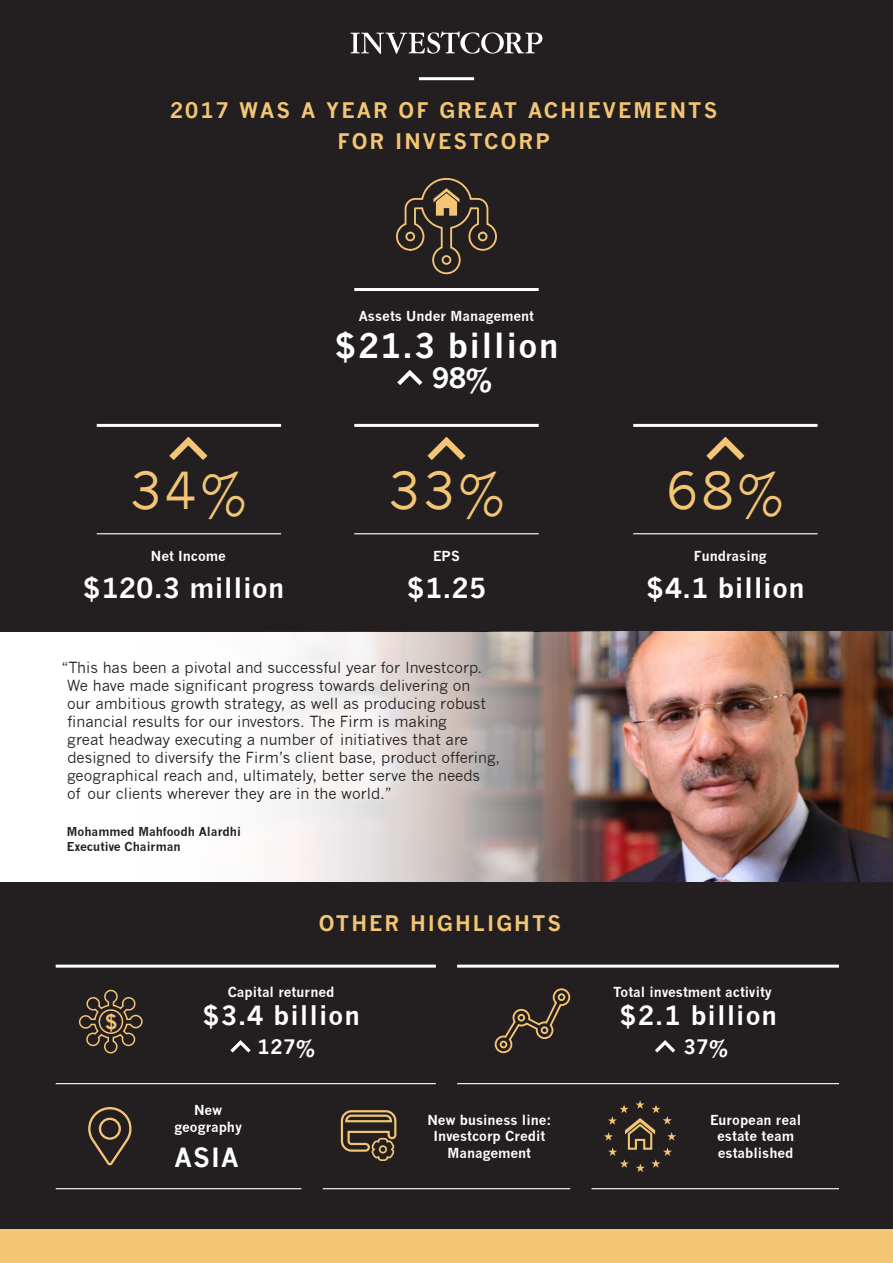
<style>
.page{position:relative;width:893px;height:1263px;background:#231f20}
.page>*{position:absolute;margin:0;border:0;box-sizing:border-box;transform-origin:0 0}
.t1{font:49.8px "News Gothic";color:#f3c574}
.t2{font:700 33.15px "News Gothic";letter-spacing:.04em;color:#fff}
.t3{font:700 27.3px "News Gothic";color:#fff}
.t4{font:700 27px "News Gothic";letter-spacing:.02em;color:#fff}
.t5{font:700 25.8px "News Gothic";letter-spacing:.04em;color:#fff}
.t6{font:700 21px "News Gothic";letter-spacing:.1em;color:#f3c574}
.t7{font:700 19.5px "News Gothic";color:#fff}
.t8{font:700 19.5px "News Gothic";color:#f3c574}
.t9{font:15px/18px "News Gothic";color:#231f20}
.t10{font:700 13.5px/16.5px "News Gothic";color:#fff;text-align:center}
.t11{font:700 12px "News Gothic";color:#231f20}
</style>
<div class="page">
<div style="left:0;top:1230px;width:893px;height:33px;background:#f3c574"></div>
<svg style="left:351px;top:31px;width:191px;height:23px"></svg>
<svg style="left:169px;top:437px;width:38px;height:23px"></svg>
<svg style="left:428px;top:437px;width:37px;height:23px"></svg>
<svg style="left:706px;top:437px;width:38px;height:23px"></svg>
<img style="left:0;top:631px;width:893px;height:250px">
<svg style="left:230px;top:1040px;width:21px;height:12px"></svg>
<svg style="left:78px;top:989px;width:65px;height:65px"></svg>
<svg style="left:494px;top:988px;width:77px;height:66px"></svg>
<svg style="left:88px;top:1107px;width:44px;height:59px"></svg>
<svg style="left:340px;top:1110px;width:57px;height:51px"></svg>
<svg style="left:604px;top:1100px;width:72px;height:72px"></svg>
<hr style="left:97px;top:424px;width:184px;height:3px;background:#fff">
<hr style="left:354px;top:424px;width:185px;height:3px;background:#fff">
<hr style="left:419px;top:77px;width:55px;height:3px;background:#fff">
<hr style="left:633px;top:424px;width:185px;height:3px;background:#fff">
<hr style="left:97px;top:533px;width:184px;height:1px;background:#fff">
<hr style="left:354px;top:533px;width:185px;height:1px;background:#fff">
<hr style="left:633px;top:533px;width:185px;height:1px;background:#fff">
<hr style="left:56px;top:1188px;width:245px;height:1px;background:#fff">
<hr style="left:323px;top:1188px;width:247px;height:1px;background:#fff">
<hr style="left:56px;top:965px;width:380px;height:3px;background:#fff">
<hr style="left:457px;top:965px;width:382px;height:3px;background:#fff">
<hr style="left:56px;top:1083px;width:380px;height:1px;background:#fff">
<hr style="left:457px;top:1083px;width:382px;height:1px;background:#fff">
<hr style="left:591px;top:1188px;width:248px;height:1px;background:#fff">
<svg style="left:397px;top:370px;width:25px;height:15px"></svg>
<svg style="left:396px;top:178px;width:101px;height:97px"></svg>
<hr style="left:354px;top:288px;width:185px;height:3px;background:#fff">
<svg style="left:655px;top:1040px;width:20px;height:12px"></svg>
<p class="t6" style="left:170px;top:98px;width:549px">2017 WAS A YEAR OF GREAT ACHIEVEMENTS</p>
<p class="t6" style="left:337px;top:129px;width:214px">FOR INVESTCORP</p>
<p class="t10" style="left:359px;top:308px;width:177px">Assets Under Management</p>
<p class="t2" style="left:335px;top:325px;width:225px">$21.3 billion</p>
<p class="t3" style="left:432px;top:361px;width:61px">98%</p>
<p class="t1" style="left:130px;top:462px;width:118px">34%</p>
<p class="t1" style="left:388px;top:462px;width:118px">33%</p>
<p class="t1" style="left:667px;top:462px;width:118px">68%</p>
<p class="t10" style="left:151px;top:547px;width:77px">Net Income</p>
<p class="t10" style="left:433px;top:547px;width:28px">EPS</p>
<p class="t10" style="left:694px;top:547px;width:74px">Fundrasing</p>
<p class="t4" style="left:83px;top:571px;width:203px">$120.3 million</p>
<p class="t4" style="left:407px;top:571px;width:81px">$1.25</p>
<p class="t4" style="left:646px;top:571px;width:160px">$4.1 billion</p>
<p class="t9" style="left:67px;top:659px;width:435px;text-indent:-6px">“This has been a pivotal and successful year for Investcorp.<br>We have made significant progress towards delivering on<br>our ambitious growth strategy, as well as producing robust financial results for our investors. The Firm is making<br>great headway executing a number of initiatives that are designed to diversify the Firm’s client base, product offering, geographical reach and, ultimately, better serve the needs<br>of our clients wherever they are in the world.”</p>
<p class="t11" style="left:67px;top:824px;width:175px">Mohammed Mahfoodh Alardhi</p>
<p class="t11" style="left:67px;top:839px;width:115px">Executive Chairman</p>
<p class="t8" style="left:105px;top:1009px;width:15px">$</p>
<p class="t6" style="left:319px;top:911px;width:244px">OTHER HIGHLIGHTS</p>
<p class="t10" style="left:228px;top:983px;width:108px">Capital returned</p>
<p class="t10" style="left:613px;top:983px;width:160px">Total investment activity</p>
<p class="t5" style="left:202px;top:1000px;width:159px">$3.4 billion</p>
<p class="t5" style="left:619px;top:1000px;width:159px">$2.1 billion</p>
<p class="t7" style="left:257px;top:1035px;width:59px">127%</p>
<p class="t7" style="left:683px;top:1035px;width:46px">37%</p>
<p class="t10" style="left:174px;top:1102px;width:69px">New geography</p>
<p class="t5" style="left:175px;top:1141px;width:65px">ASIA</p>
<p class="t10" style="left:427px;top:1111px;width:126px">New business line:</p>
<p class="t10" style="left:433px;top:1128px;width:113px">Investcorp Credit<br>Management</p>
<p class="t10" style="left:710px;top:1111px;width:93px">European real estate team established</p>
</div>
